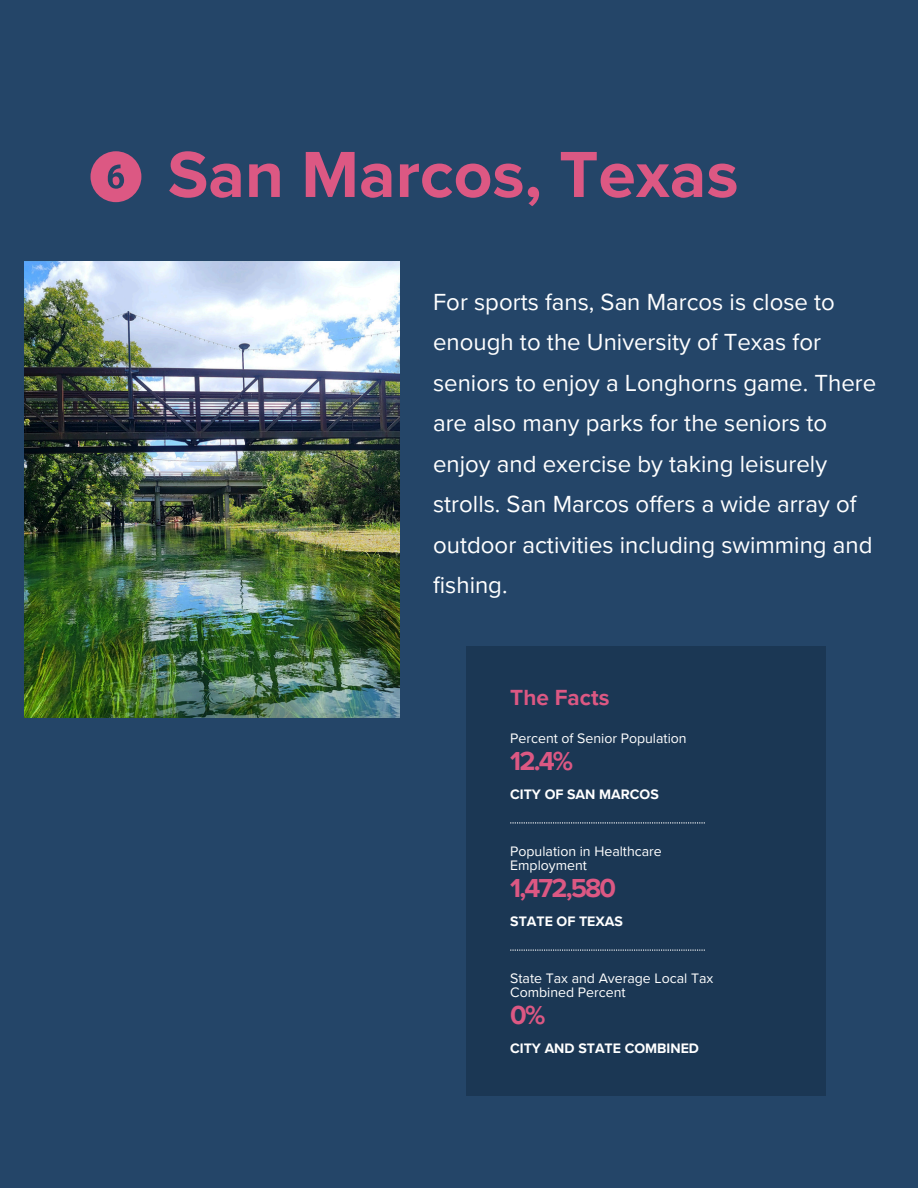
<style>
.page{position:relative;width:918px;height:1188px;background:#244568}
.page>*{position:absolute;margin:0;border:0;box-sizing:border-box;transform-origin:0 0}
.t1{font:700 67.5px "Proxima Nova";color:#dc5883}
.t2{font:700 26.85px "Proxima Nova";letter-spacing:-.07em;color:#dc5883}
.t3{font:24px/40.5px "Proxima Nova";color:#fff}
.t4{font:700 22.5px "Proxima Nova";color:#dc5883}
.t5{font:14.1px/13.5px "Proxima Nova";color:#fff}
.t6{font:700 14.1px "Proxima Nova";color:#fff}
</style>
<div class="page">
<img style="left:25px;top:261px;width:374px;height:456px">
<svg style="left:91px;top:151px;width:50px;height:51px"></svg>
<div style="left:466px;top:646px;width:360px;height:450px;background:#1b3754"></div>
<svg style="left:510px;top:950px;width:195px;height:1px"></svg>
<svg style="left:510px;top:822px;width:195px;height:1px"></svg>
<p class="t1" style="left:168px;top:135px;width:572px">San Marcos, Texas</p>
<h1 class="t3" style="left:433px;top:282px;width:445px">For sports fans, San Marcos is close to enough to the University of Texas for seniors to enjoy a Longhorns game. There are also many parks for the seniors to enjoy and exercise by taking leisurely strolls. San Marcos offers a wide array of outdoor activities including swimming and fishing.</h1>
<h4 class="t4" style="left:510px;top:684px;width:101px">The Facts</h4>
<h3 class="t5" style="left:510px;top:731px;width:178px">Percent of Senior Population</h3>
<h2 class="t2" style="left:510px;top:745px;width:64px">12.4%</h2>
<p class="t6" style="left:510px;top:786px;width:150px">CITY OF SAN MARCOS</p>
<h5 class="t5" style="left:510px;top:845px;width:153px">Population in Healthcare<br>Employment</h5>
<h2 class="t2" style="left:510px;top:872px;width:108px">1,472,580</h2>
<p class="t6" style="left:510px;top:913px;width:114px">STATE OF TEXAS</p>
<h5 class="t5" style="left:510px;top:972px;width:205px">State Tax and Average Local Tax<br>Combined Percent</h5>
<h2 class="t2" style="left:510px;top:999px;width:37px">0%</h2>
<p class="t6" style="left:510px;top:1040px;width:190px">CITY AND STATE COMBINED</p>
</div>
